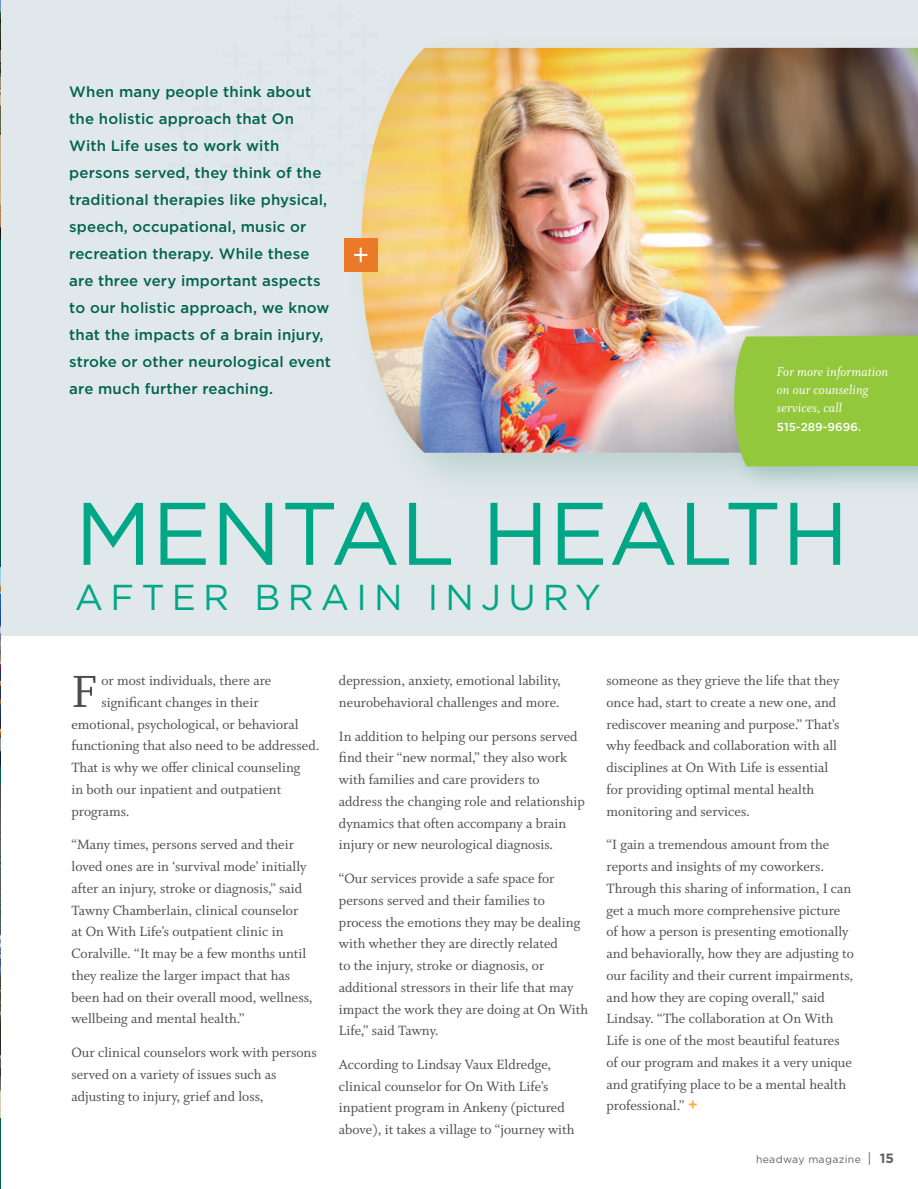
<style>
.page{position:relative;width:918px;height:1189px;background:#fff}
.page>*{position:absolute;margin:0;border:0;box-sizing:border-box;transform-origin:0 0}
.Heading{font:88.5px "Gotham";color:#00a786}
.Body__Headway{font:50.25px "Whitman";color:#4b4c4d}
.Heading-2{font:36px "Gotham";letter-spacing:.2em;color:#00a786}
.Body__Headway-2{font:15px/21.8px "Whitman";color:#4b4c4d}
.Call_Out_2{font:500 15px/27px "Gotham";letter-spacing:.01em;color:#026350}
.More_Info_Blurb{font:italic 14.1px/17.7px "Whitman";letter-spacing:.005em;color:#fff}
.More_Info_Blurb-2{font:500 11.55px "Gotham";letter-spacing:.005em;color:#fff}
.t1{font:10.5px "Gotham";letter-spacing:.03em;color:#636366}
.s1{font-family:"Gotham";font-weight:500;font-size:15.75px;color:#faa946}
.s2{font-size:13.5px}
.s3{font-weight:700;font-size:13.5px}
</style>
<div class="page">
<hr style="left:0;top:0;width:1px;height:1189px;background:#026350">
<img style="left:0;top:785px;width:1px;height:332px">
<img style="left:0;top:635px;width:1px;height:131px">
<div style="left:0;top:0;width:917px;height:635px;background:#e1e8eb"></div>
<div style="left:344px;top:31px;width:573px;height:474px;background:#026350;opacity:.17"></div>
<img style="left:361px;top:48px;width:556px;height:405px">
<div style="left:344px;top:238px;width:34px;height:34px;background:#ea7a27"></div>
<svg style="left:354px;top:248px;width:13px;height:14px"></svg>
<div style="left:725px;top:327px;width:192px;height:166px;background:#026350;opacity:.17"></div>
<div style="left:734px;top:335px;width:183px;height:131px;background:#94c83c"></div>
<p class="Call_Out_2" style="left:69px;top:78px;width:263px">When many people think about the holistic approach that On<br>With Life uses to work with persons served, they think of the traditional therapies like physical, speech, occupational, music or recreation therapy. While these are three very important aspects to our holistic approach, we know that the impacts of a brain injury, stroke or other neurological event are much further reaching.</p>
<p class="More_Info_Blurb" style="left:776px;top:364px;width:113px">For more information on our counseling services, call</p>
<p class="More_Info_Blurb-2" style="left:776px;top:420px;width:86px">515-289-9696.</p>
<p class="Heading" style="left:75px;top:484px;width:775px">MENTAL HEALTH</p>
<p class="Heading-2" style="left:75px;top:577px;width:527px">AFTER BRAIN INJURY</p>
<p class="Body__Headway" style="left:71px;top:664px;width:27px">F</p>
<p class="Body__Headway-2" style="left:101px;top:670px;width:171px">or most individuals, there are</p>
<p class="Body__Headway-2" style="left:101px;top:691px;width:159px">significant changes in their</p>
<p class="Body__Headway-2" style="left:71px;top:713px;width:229px">emotional, psychological, or behavioral</p>
<p class="Body__Headway-2" style="left:71px;top:735px;width:249px">functioning that also need to be addressed.</p>
<p class="Body__Headway-2" style="left:71px;top:757px;width:230px">That is why we offer clinical counseling</p>
<p class="Body__Headway-2" style="left:71px;top:778px;width:211px">in both our inpatient and outpatient</p>
<p class="Body__Headway-2" style="left:71px;top:800px;width:60px">programs.</p>
<p class="Body__Headway-2" style="left:71px;top:834px;width:242px">“Many times, persons served and their loved ones are in ‘survival mode’ initially after an injury, stroke or diagnosis,” said Tawny Chamberlain, clinical counselor at On With Life’s outpatient clinic in Coralville. “It may be a few months until they realize the larger impact that has been had on their overall mood, wellness, wellbeing and mental health.”</p>
<p class="Body__Headway-2" style="left:71px;top:1041px;width:247px">Our clinical counselors work with persons served on a variety of issues such as adjusting to injury, grief and loss,</p>
<p class="Body__Headway-2" style="left:339px;top:670px;width:223px">depression, anxiety, emotional lability, neurobehavioral challenges and more.</p>
<p class="Body__Headway-2" style="left:339px;top:725px;width:247px">In addition to helping our persons served find their “new normal,” they also work with families and care providers to address the changing role and relationship dynamics that often accompany a brain injury or new neurological diagnosis.</p>
<p class="Body__Headway-2" style="left:339px;top:867px;width:250px">“Our services provide a safe space for persons served and their families to process the emotions they may be dealing with whether they are directly related<br>to the injury, stroke or diagnosis, or additional stressors in their life that may impact the work they are doing at On With Life,” said Tawny.</p>
<p class="Body__Headway-2" style="left:339px;top:1053px;width:237px">According to Lindsay Vaux Eldredge, clinical counselor for On With Life’s inpatient program in Ankeny (pictured above), it takes a village to “journey with</p>
<p class="Body__Headway-2" style="left:606px;top:670px;width:234px">someone as they grieve the life that they once had, start to create a new one, and rediscover meaning and purpose.” That’s why feedback and collaboration with all disciplines at On With Life is essential for providing optimal mental health monitoring and services.</p>
<p class="Body__Headway-2" style="left:606px;top:834px;width:249px">“I gain a tremendous amount from the reports and insights of my coworkers.<br>Through this sharing of information, I can get a much more comprehensive picture of how a person is presenting emotionally and behaviorally, how they are adjusting to our facility and their current impairments, and how they are coping overall,” said Lindsay. “The collaboration at On With Life is one of the most beautiful features of our program and makes it a very unique and gratifying place to be a mental health professional.” <span class="s1">+</span></p>
<p class="t1" style="left:756px;top:1153px;width:139px">headway magazine <span class="s2">|</span> <span class="s3">15</span></p>
</div>
